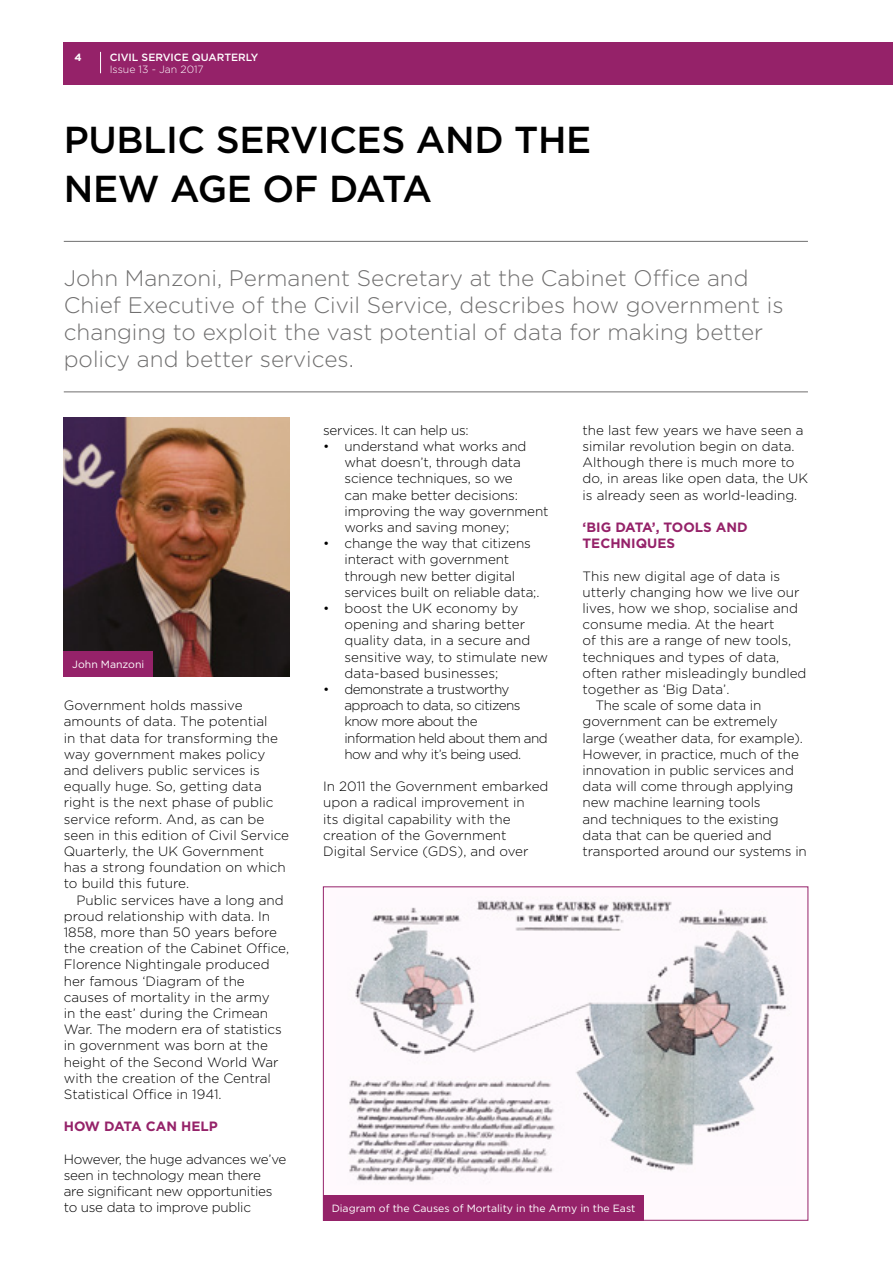
<style>
.page{position:relative;width:893px;height:1263px;background:#fff}
.page>*{position:absolute;margin:0;border:0;box-sizing:border-box;transform-origin:0 0}
.t1{font:500 37.5px/49.5px "Gotham";letter-spacing:-.01em;color:#000}
.t2{font:300 22.5px/27px "Gotham";color:#706f6f}
.t3{font:300 13.5px/16.2px "Gotham";color:#000}
.t4{font:300 13.5px/16.2px "Gotham";letter-spacing:-.02em;color:#000}
.t5{font:300 13.5px/16.2px "Gotham";letter-spacing:-.04em;color:#000}
.t6{font:700 13.5px/16.2px "Gotham";color:#952269}
.t7{font:10.5px "Gotham";color:#fff}
.t8{font:500 10.5px "Gotham";color:#fff}
.t9{font:300 10.5px "Gotham";color:#fff}
.t10{font:700 10.5px "Gotham";color:#fff}
</style>
<div class="page">
<div style="left:64px;top:43px;width:829px;height:42px;background:#952269"></div>
<svg style="left:100px;top:52px;width:1px;height:21px"></svg>
<hr style="left:64px;top:392px;width:744px;height:1px;background:#706f6f">
<hr style="left:64px;top:241px;width:744px;height:1px;background:#706f6f">
<div style="left:323px;top:887px;width:485px;height:333px;background:#fff9fd"></div>
<img style="left:348px;top:900px;width:439px;height:282px">
<div style="left:323px;top:1195px;width:321px;height:25px;background:#952269"></div>
<img style="left:64px;top:418px;width:225px;height:258px">
<div style="left:64px;top:651px;width:89px;height:25px;background:#952269"></div>
<p class="t10" style="left:74px;top:51px;width:9px">4</p>
<p class="t8" style="left:110px;top:51px;width:150px">CIVIL SERVICE QUARTERLY</p>
<p class="t9" style="left:110px;top:64px;width:96px">Issue 13 - Jan 2017</p>
<p class="t1" style="left:64px;top:114px;width:529px">PUBLIC SERVICES AND THE<br>NEW AGE OF DATA</p>
<p class="t2" style="left:64px;top:264px;width:721px">John Manzoni, Permanent Secretary at the Cabinet Office and Chief Executive of the Civil Service, describes how government is changing to exploit the vast potential of data for making better policy and better services.</p>
<p class="t7" style="left:72px;top:658px;width:74px">John Manzoni</p>
<p class="t3" style="left:64px;top:697px;width:227px">Government holds massive amounts of data. The potential<br>in that data for transforming the way government makes policy and delivers public services is equally huge. So, getting data right is the next phase of public service reform. And, as can be seen in this edition of Civil Service<br>Quarterly, the UK Government has a strong foundation on which to build this future.</p>
<p class="t3" style="left:64px;top:891px;width:227px;text-indent:13px">Public services have a long and proud relationship with data. In<br>1858, more than 50 years before the creation of the Cabinet Office,<br>Florence Nightingale produced her famous ‘Diagram of the causes of mortality in the army<br>in the east’ during the Crimean<br>War. The modern era of statistics in government was born at the height of the Second World War with the creation of the Central<br>Statistical Office in 1941.</p>
<p class="t6" style="left:64px;top:1118px;width:155px">HOW DATA CAN HELP</p>
<p class="t4" style="left:64px;top:1151px;width:224px">However, the huge advances we’ve seen in technology mean there<br>are significant new opportunities to use data to improve public</p>
<p class="t4" style="left:323px;top:422px;width:147px">services. It can help us:</p>
<p class="t3" style="left:344px;top:438px;width:206px;text-indent:-21px">• understand what works and what doesn’t, through data science techniques, so we<br>can make better decisions: improving the way government works and saving money;</p>
<p class="t3" style="left:344px;top:535px;width:197px;text-indent:-21px">• change the way that citizens interact with government through new better digital services built on reliable data;.</p>
<p class="t3" style="left:344px;top:600px;width:205px;text-indent:-21px">• boost the UK economy by opening and sharing better quality data, in a secure and sensitive way, to stimulate new data-based businesses;</p>
<p class="t5" style="left:344px;top:681px;width:205px;text-indent:-21px">• demonstrate a trustworthy approach to data, so citizens know more about the information held about them and how and why it’s being used.</p>
<p class="t3" style="left:323px;top:778px;width:227px">In 2011 the Government embarked upon a radical improvement in<br>its digital capability with the creation of the Government<br>Digital Service (GDS), and over</p>
<p class="t3" style="left:583px;top:422px;width:227px">the last few years we have seen a similar revolution begin on data.<br>Although there is much more to do, in areas like open data, the UK is already seen as world-leading.</p>
<p class="t6" style="left:583px;top:519px;width:167px">‘BIG DATA’, TOOLS AND<br>TECHNIQUES</p>
<p class="t3" style="left:583px;top:567px;width:225px">This new digital age of data is utterly changing how we live our lives, how we shop, socialise and consume media. At the heart<br>of this are a range of new tools, techniques and types of data, often rather misleadingly bundled together as ‘Big Data’.</p>
<p class="t3" style="left:583px;top:697px;width:226px;text-indent:13px">The scale of some data in government can be extremely large (weather data, for example).<br>However, in practice, much of the innovation in public services and data will come through applying new machine learning tools<br>and techniques to the existing data that can be queried and transported around our systems in</p>
<p class="t7" style="left:332px;top:1202px;width:305px">Diagram of the Causes of Mortality in the Army in the East</p>
</div>
